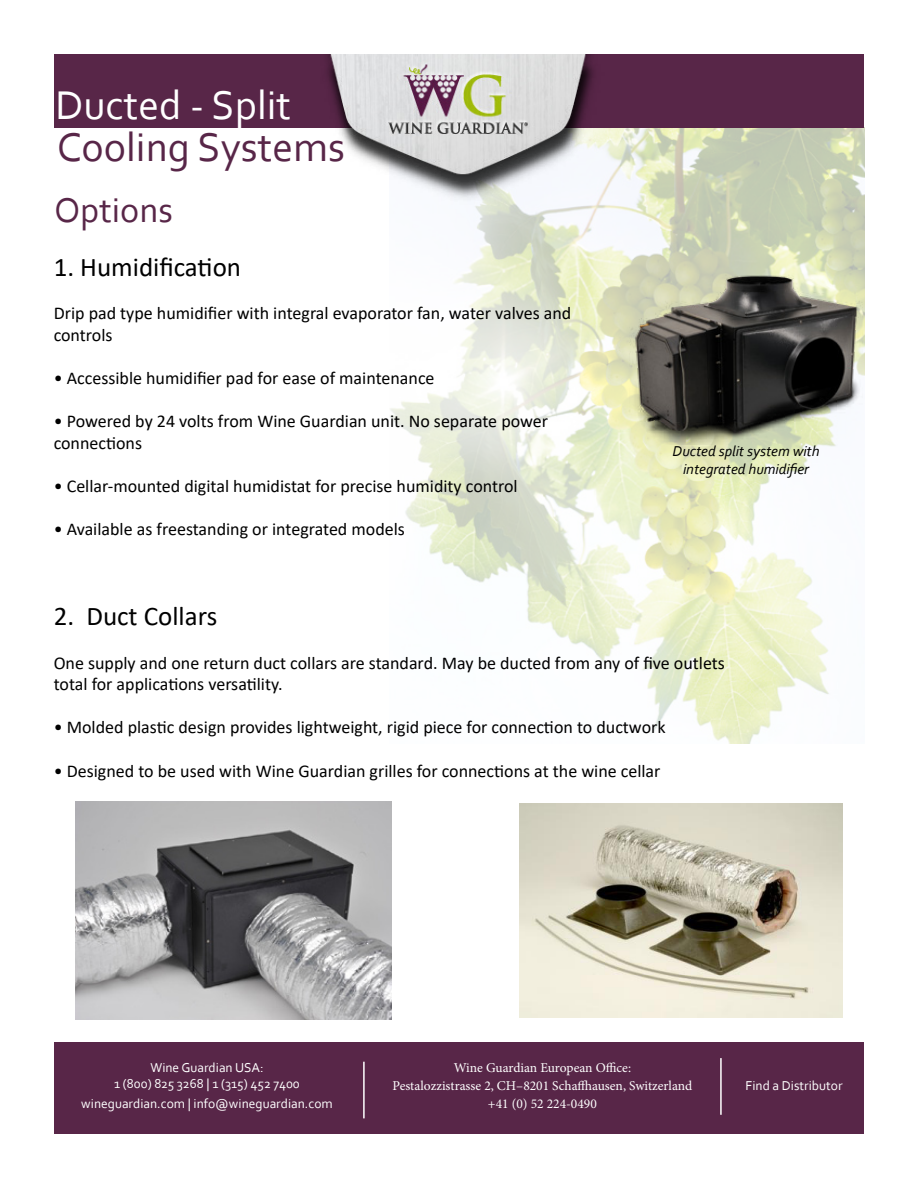
<style>
.page{position:relative;width:918px;height:1188px;background:#fff}
.page>*{position:absolute;margin:0;border:0;box-sizing:border-box;transform-origin:0 0}
.t1{font:42px "Corbel";color:#582648}
.t2{font:42px "Corbel";color:#fff}
.t3{font:36px "Corbel";color:#582648}
.t4{font:27px "Calibri";color:#000}
.t5{font:18px/21.6px "Calibri";color:#000}
.t6{font:italic 15px/18px "Corbel";color:#000;text-align:center}
.t7{font:13.5px/16.2px "Corbel";color:#fff;text-align:center}
.t8{font:13.5px/18px "Minion Pro";color:#fff;text-align:center}
</style>
<div class="page">
<img style="left:390px;top:128px;width:474px;height:616px">
<div style="left:54px;top:54px;width:810px;height:74px;background:#582648"></div>
<div style="left:320px;top:60px;width:284px;height:145px;background:#000;opacity:.75"></div>
<img style="left:320px;top:54px;width:278px;height:131px">
<img style="left:630px;top:268px;width:233px;height:176px">
<div style="left:54px;top:1042px;width:810px;height:92px;background:#582648"></div>
<hr style="left:720px;top:1058px;width:2px;height:57px;background:#fff">
<hr style="left:363px;top:1062px;width:2px;height:56px;background:#fff">
<img style="left:75px;top:802px;width:316px;height:217px">
<img style="left:519px;top:803px;width:324px;height:215px">
<h1 class="t2" style="left:56px;top:79px;width:237px">Ducted - Split</h1>
<h1 class="t1" style="left:57px;top:121px;width:290px">Cooling Systems</h1>
<h2 class="t3" style="left:54px;top:188px;width:120px">Options</h2>
<h3 class="t4" style="left:54px;top:248px;width:189px">1. Humidification</h3>
<p class="t5" style="left:54px;top:302px;width:519px">Drip pad type humidifier with integral evaporator fan, water valves and controls</p>
<p class="t5" style="left:54px;top:367px;width:382px">• Accessible humidifier pad for ease of maintenance</p>
<p class="t5" style="left:54px;top:410px;width:496px">• Powered by 24 volts from Wine Guardian unit. No separate power connections</p>
<p class="t5" style="left:54px;top:475px;width:466px">• Cellar-mounted digital humidistat for precise humidity control</p>
<p class="t5" style="left:54px;top:518px;width:353px">• Available as freestanding or integrated models</p>
<p class="t6" style="left:673px;top:441px;width:148px">Ducted split system with integrated humidifier</p>
<h3 class="t4" style="left:54px;top:598px;width:165px">2. Duct Collars</h3>
<p class="t5" style="left:54px;top:651px;width:673px">One supply and one return duct collars are standard. May be ducted from any of five outlets total for applications versatility.</p>
<p class="t5" style="left:54px;top:716px;width:613px">• Molded plastic design provides lightweight, rigid piece for connection to ductwork</p>
<p class="t5" style="left:54px;top:759px;width:608px">• Designed to be used with Wine Guardian grilles for connections at the wine cellar</p>
<p class="t7" style="left:114px;top:1059px;width:187px">Wine Guardian USA:<br>1 (800) 825 3268 | 1 (315) 452 7400</p>
<p class="t7" style="left:81px;top:1095px;width:253px">wineguardian.com | info@wineguardian.com</p>
<p class="t8" style="left:393px;top:1058px;width:301px">Wine Guardian European Office:<br>Pestalozzistrasse 2, CH–8201 Schaffhausen, Switzerland +41 (0) 52 224-0490</p>
<p class="t7" style="left:746px;top:1078px;width:98px">Find a Distributor</p>
</div>
